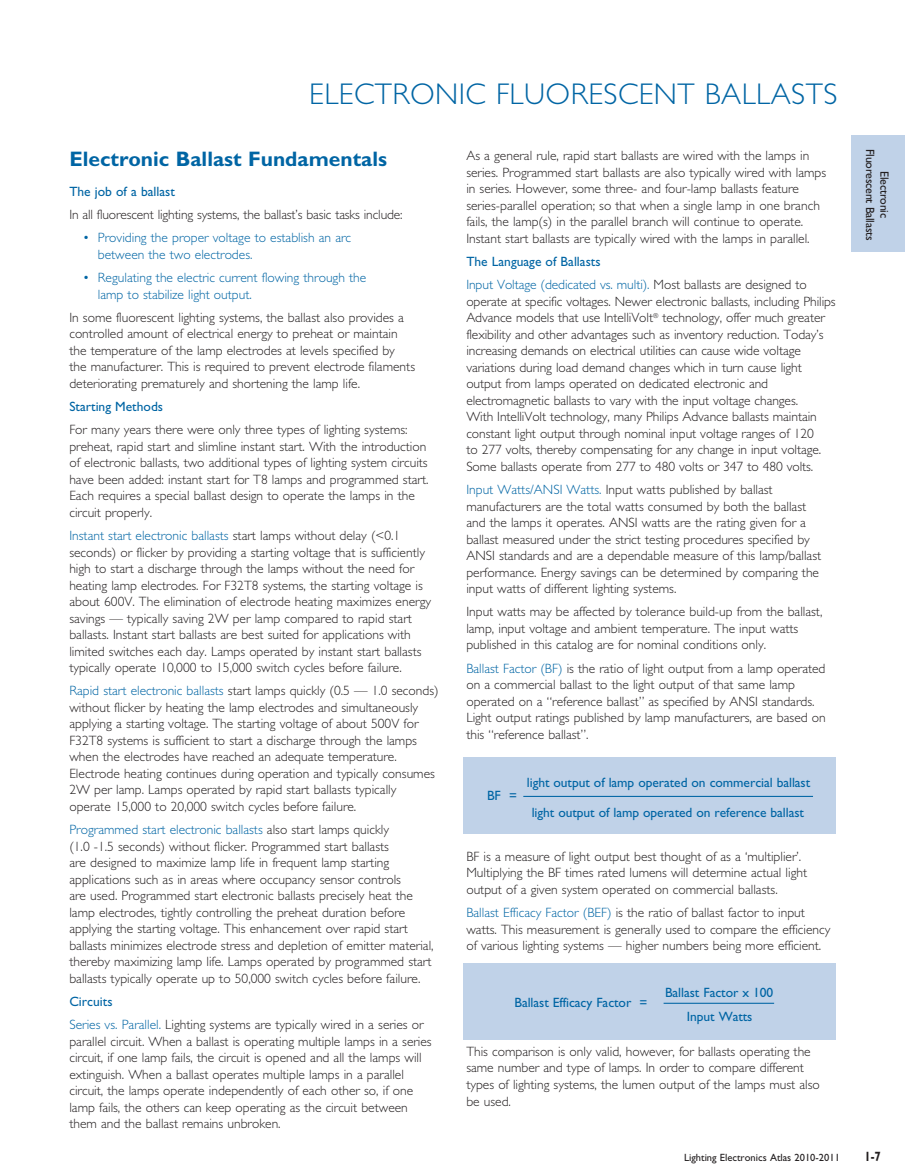
<style>
.page{position:relative;width:905px;height:1175px;background:#fff}
.page>*{position:absolute;margin:0;border:0;box-sizing:border-box;transform-origin:0 0}
.t1{font:300 30px "Gill Sans";letter-spacing:.015em;color:#0065a4}
.t2{font:700 21px "Gill Sans";color:#0065a4}
.t3{font:300 13.5px/16.5px "Gill Sans";color:#231f20}
.t4{font:300 13.5px/16.5px "Gill Sans";color:#0065a4}
.t5{font:13.5px/24.2px "Gill Sans";letter-spacing:-.005em;color:#0065a4;text-align:center}
.t6{font:700 13.5px "Gill Sans";color:#231f20;scale:.85 1}
.t7{font:12px/14.4px "Gill Sans";letter-spacing:-.02em;color:#231f20;text-align:center}
.t8{font:10.5px "Gill Sans";color:#231f20}
.s1{color:#0065a4}
.s2{font-weight:400;color:#0065a4}
.s3{font-weight:400}
.s4{color:#231f20}
</style>
<div class="page">
<div style="left:850px;top:135px;width:54px;height:117px;background:#c0d2e8"></div>
<div style="left:463px;top:757px;width:373px;height:76px;background:#c0d2e8"></div>
<div style="left:463px;top:963px;width:373px;height:76px;background:#c0d2e8"></div>
<hr style="left:663px;top:1002px;width:111px;height:1px;background:#0065a4">
<hr style="left:523px;top:796px;width:290px;height:1px;background:#0065a4">
<h1 class="t1" style="left:309px;top:77px;width:529px">ELECTRONIC FLUORESCENT BALLASTS</h1>
<h2 class="t2" style="left:69px;top:146px;width:319px">Electronic Ballast Fundamentals</h2>
<p class="t5" style="left:69px;top:179px;width:107px">The job of a ballast</p>
<p class="t3" style="left:69px;top:206px;width:335px">In all fluorescent lighting systems, the ballast’s basic tasks include:</p>
<p class="t4" style="left:98px;top:229px;width:255px;text-indent:-15px">• Providing the proper voltage to establish an arc between the two electrodes.</p>
<p class="t4" style="left:98px;top:269px;width:270px;text-indent:-15px">• Regulating the electric current flowing through the lamp to stabilize light output.</p>
<p class="t3" style="left:69px;top:309px;width:347px">In some fluorescent lighting systems, the ballast also provides a controlled amount of electrical energy to preheat or maintain the temperature of the lamp electrodes at levels specified by the manufacturer. This is required to prevent electrode filaments deteriorating prematurely and shortening the lamp life.</p>
<p class="t5" style="left:69px;top:394px;width:95px">Starting Methods</p>
<p class="t3" style="left:69px;top:421px;width:360px">For many years there were only three types of lighting systems: preheat, rapid start and slimline instant start. With the introduction of electronic ballasts, two additional types of lighting system circuits have been added: instant start for T8 lamps and programmed start.<br>Each requires a special ballast design to operate the lamps in the circuit properly.</p>
<p class="t3" style="left:69px;top:527px;width:363px"><span class="s1">Instant start electronic ballasts</span> start lamps without delay (&lt;0.1 seconds) or flicker by providing a starting voltage that is sufficiently high to start a discharge through the lamps without the need for heating lamp electrodes. For F32T8 systems, the starting voltage is about 600V. The elimination of electrode heating maximizes energy savings — typically saving 2W per lamp compared to rapid start ballasts. Instant start ballasts are best suited for applications with limited switches each day. Lamps operated by instant start ballasts typically operate 10,000 to 15,000 switch cycles before failure.</p>
<p class="t3" style="left:69px;top:682px;width:371px"><span class="s1">Rapid start electronic ballasts</span> start lamps quickly (0.5 — 1.0 seconds) without flicker by heating the lamp electrodes and simultaneously applying a starting voltage. The starting voltage of about 500V for F32T8 systems is sufficient to start a discharge through the lamps when the electrodes have reached an adequate temperature.<br>Electrode heating continues during operation and typically consumes 2W per lamp. Lamps operated by rapid start ballasts typically operate 15,000 to 20,000 switch cycles before failure.</p>
<p class="t3" style="left:69px;top:821px;width:366px"><span class="s1">Programmed start electronic ballasts</span> also start lamps quickly<br>(1.0 -1.5 seconds) without flicker. Programmed start ballasts<br>are designed to maximize lamp life in frequent lamp starting applications such as in areas where occupancy sensor controls<br>are used. Programmed start electronic ballasts precisely heat the lamp electrodes, tightly controlling the preheat duration before applying the starting voltage. This enhancement over rapid start ballasts minimizes electrode stress and depletion of emitter material, thereby maximizing lamp life. Lamps operated by programmed start ballasts typically operate up to 50,000 switch cycles before failure.</p>
<p class="t3" style="left:69px;top:989px;width:356px;line-height:23.2px"><span class="s2">Circuits<br></span><span class="s1">Series vs. Parallel.</span> Lighting systems are typically wired in a series or</p>
<p class="t3" style="left:69px;top:1033px;width:364px">parallel circuit. When a ballast is operating multiple lamps in a series circuit, if one lamp fails, the circuit is opened and all the lamps will extinguish. When a ballast operates multiple lamps in a parallel circuit, the lamps operate independently of each other so, if one lamp fails, the others can keep operating as the circuit between them and the ballast remains unbroken.</p>
<p class="t3" style="left:466px;top:147px;width:361px">As a general rule, rapid start ballasts are wired with the lamps in series. Programmed start ballasts are also typically wired with lamps in series. However, some three- and four-lamp ballasts feature series-parallel operation; so that when a single lamp in one branch fails, the lamp(s) in the parallel branch will continue to operate.<br>Instant start ballasts are typically wired with the lamps in parallel.</p>
<p class="t4" style="left:466px;top:250px;width:342px;line-height:23.2px"><span class="s3">The Language of Ballasts<br></span>Input Voltage (dedicated vs. multi). <span class="s4">Most ballasts are designed to</span></p>
<p class="t3" style="left:466px;top:293px;width:371px">operate at specific voltages. Newer electronic ballasts, including Philips Advance models that use IntelliVolt<sup>®</sup> technology, offer much greater flexibility and other advantages such as inventory reduction. Today’s increasing demands on electrical utilities can cause wide voltage variations during load demand changes which in turn cause light output from lamps operated on dedicated electronic and electromagnetic ballasts to vary with the input voltage changes.<br>With IntelliVolt technology, many Philips Advance ballasts maintain constant light output through nominal input voltage ranges of 120<br>to 277 volts, thereby compensating for any change in input voltage.<br>Some ballasts operate from 277 to 480 volts or 347 to 480 volts.</p>
<p class="t3" style="left:466px;top:481px;width:356px"><span class="s1">Input Watts/ANSI Watts.</span> Input watts published by ballast manufacturers are the total watts consumed by both the ballast and the lamps it operates. ANSI watts are the rating given for a ballast measured under the strict testing procedures specified by ANSI standards and are a dependable measure of this lamp/ballast performance. Energy savings can be determined by comparing the input watts of different lighting systems.</p>
<p class="t3" style="left:466px;top:603px;width:357px">Input watts may be affected by tolerance build-up from the ballast, lamp, input voltage and ambient temperature. The input watts published in this catalog are for nominal conditions only.</p>
<p class="t3" style="left:466px;top:660px;width:361px"><span class="s1">Ballast Factor (BF)</span> is the ratio of light output from a lamp operated on a commercial ballast to the light output of that same lamp operated on a “reference ballast” as specified by ANSI standards.<br>Light output ratings published by lamp manufacturers, are based on this “reference ballast”.</p>
<p class="t5" style="left:487px;top:783px;width:31px">BF =</p>
<p class="t5" style="left:527px;top:770px;width:285px">light output of lamp operated on commercial ballast</p>
<p class="t5" style="left:531px;top:800px;width:274px">light output of lamp operated on reference ballast</p>
<p class="t3" style="left:466px;top:848px;width:342px">BF is a measure of light output best thought of as a ‘multiplier’.<br>Multiplying the BF times rated lumens will determine actual light output of a given system operated on commercial ballasts.</p>
<p class="t3" style="left:466px;top:904px;width:365px"><span class="s1">Ballast Efficacy Factor (BEF)</span> is the ratio of ballast factor to input watts. This measurement is generally used to compare the efficiency of various lighting systems — higher numbers being more efficient.</p>
<p class="t5" style="left:514px;top:990px;width:134px">Ballast Efficacy Factor =</p>
<p class="t5" style="left:665px;top:979px;width:110px">Ballast Factor x 100<br>Input Watts</p>
<p class="t3" style="left:466px;top:1043px;width:355px">This comparison is only valid, however, for ballasts operating the same number and type of lamps. In order to compare different types of lighting systems, the lumen output of the lamps must also be used.</p>
<p class="t7" style="left:891px;top:149px;width:93px;rotate:90deg">Electronic<br>Fluorescent Ballasts</p>
<p class="t8" style="left:684px;top:1151px;width:157px">Lighting Electronics Atlas 2010-2011</p>
<p class="t6" style="left:864px;top:1148px;width:21px">1-7</p>
</div>
